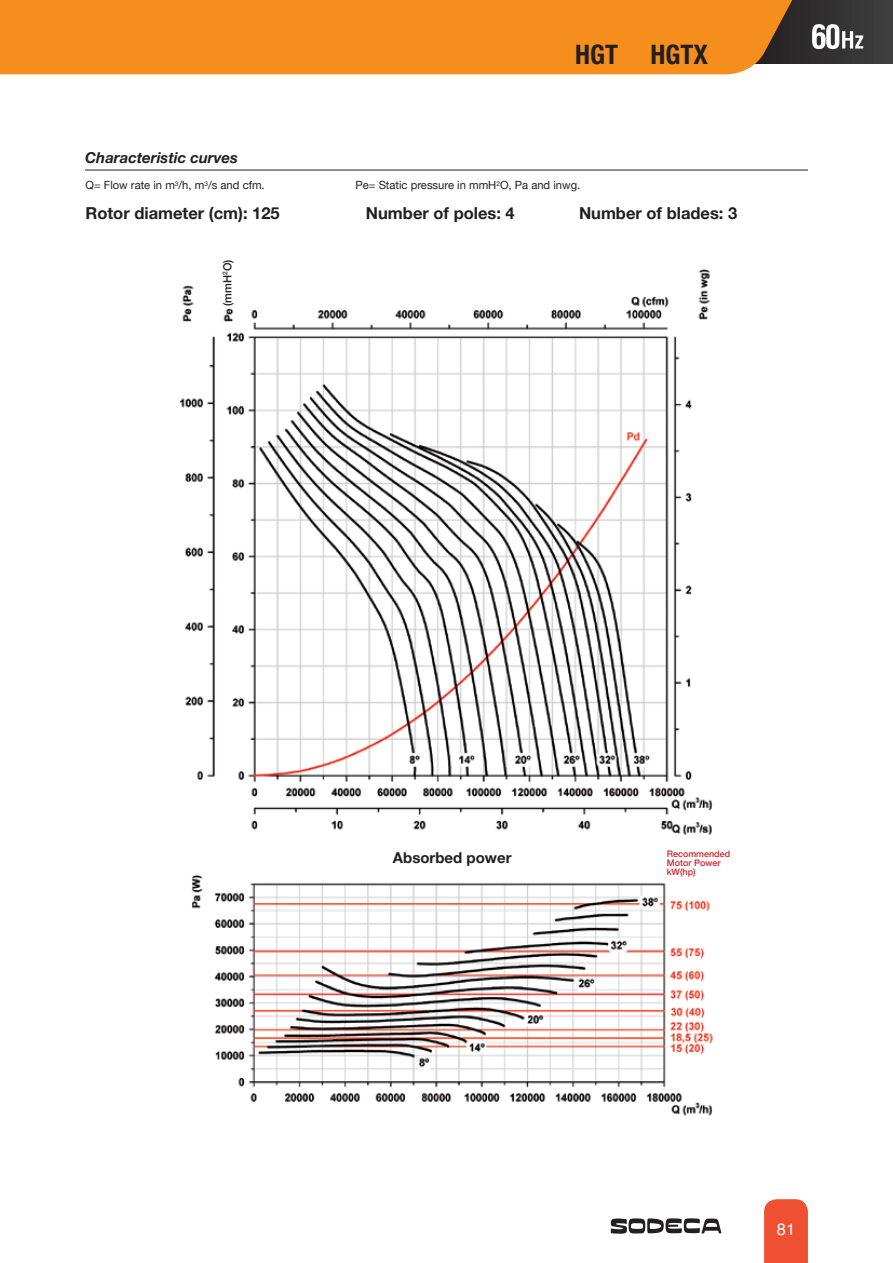
<style>
.page{position:relative;width:893px;height:1263px;background:#fff}
.page>*{position:absolute;margin:0;border:0;box-sizing:border-box;transform-origin:0 0}
.t1{font:700 condensed 27px "Helvetica Neue LT Pro";color:#231f20}
.Titol_Grafica_THT{font:700 16.5px "Helvetica Neue";color:#231f20}
.t2{font:16.5px "Helvetica";color:#fff}
.SUBTITOL{font:italic 700 15px "Helvetica Neue";color:#231f20}
.TEXT_SUBTITOL8PT{font:700 15px "Helvetica Neue";color:#231f20}
.TEXT_SUBTITOL8PT-2{font:11.25px "Helvetica Neue";color:#231f20}
.TEXT_SUBTITOL8PT-3{font:500 11.25px "Helvetica Neue";color:#231f20}
.TEXT_SUBTITOL8PT-4{font:500 9px/9px "Helvetica Neue";color:#d1232a}
</style>
<div class="page">
<div style="left:753px;top:0;width:140px;height:64px;background:#3a393a"></div>
<svg style="left:611px;top:1218px;width:110px;height:16px"></svg>
<div style="left:764px;top:1199px;width:44px;height:64px;background:#ef5032"></div>
<div style="left:0;top:0;width:817px;height:74px;background:#f68e1e"></div>
<svg style="left:812px;top:24px;width:51px;height:25px"></svg>
<img style="left:179px;top:269px;width:534px;height:847px">
<div style="left:220px;top:248px;width:18px;height:58px;background:#fff"></div>
<hr style="left:85px;top:170px;width:723px;height:1px;background:#231f20">
<p class="SUBTITOL" style="left:85px;top:146px;width:154px">Characteristic curves</p>
<p class="t1" style="left:575px;top:38px;width:134px">HGT HGTX</p>
<p class="TEXT_SUBTITOL8PT-2" style="left:85px;top:177px;width:181px">Q= Flow rate in m<sup>3</sup>/h, m<sup>3</sup>/s and cfm.</p>
<p class="TEXT_SUBTITOL8PT-2" style="left:355px;top:177px;width:226px">Pe= Static pressure in mmH<sup>2</sup>O, Pa and inwg.</p>
<p class="Titol_Grafica_THT" style="left:85px;top:200px;width:196px">Rotor diameter (cm): 125</p>
<p class="Titol_Grafica_THT" style="left:366px;top:200px;width:150px">Number of poles: 4</p>
<p class="Titol_Grafica_THT" style="left:579px;top:200px;width:160px">Number of blades: 3</p>
<p class="TEXT_SUBTITOL8PT-3" style="left:218px;top:306px;width:48px;rotate:-90deg">(mmH<sup>2</sup>O)</p>
<p class="TEXT_SUBTITOL8PT" style="left:393px;top:846px;width:120px">Absorbed power</p>
<p class="TEXT_SUBTITOL8PT-4" style="left:667px;top:848px;width:65px">Recommended<br>Motor Power kW(hp)</p>
<h2 class="t2" style="left:777px;top:1216px;width:20px">81</h2>
</div>
